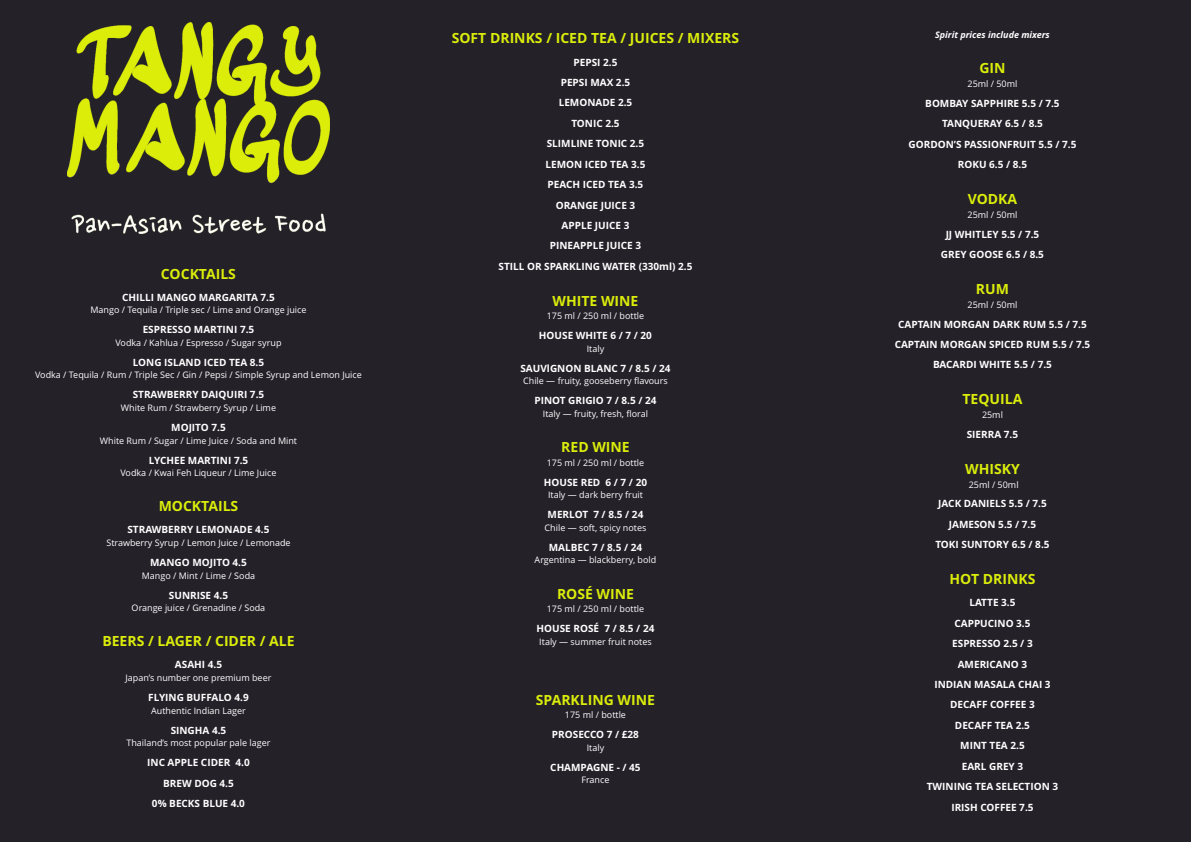
<style>
.page{position:relative;width:1191px;height:842px;background:#242129}
.page>*{position:absolute;margin:0;border:0;box-sizing:border-box;transform-origin:0 0}
.t1{font:700 14px "Open Sans";color:#dbed0a}
.t2{font:700 10px/20.4px "Open Sans";color:#fff;text-align:center}
.t3{font:9px "Open Sans";color:#fff}
.t4{font:italic 700 9px "Open Sans";color:#fff}
</style>
<div class="page">
<img style="left:68px;top:23px;width:261px;height:210px">
<h1 class="t1" style="left:161px;top:268px;width:77px">COCKTAILS</h1>
<p class="t2" style="left:122px;top:288px;width:154px">CHILLI MANGO MARGARITA 7.5</p>
<p class="t3" style="left:90px;top:306px;width:218px">Mango / Tequila / Triple sec / Lime and Orange juice</p>
<p class="t2" style="left:143px;top:320px;width:113px">ESPRESSO MARTINI 7.5</p>
<p class="t3" style="left:115px;top:339px;width:168px">Vodka / Kahlua / Espresso / Sugar syrup</p>
<p class="t2" style="left:133px;top:353px;width:133px">LONG ISLAND ICED TEA 8.5</p>
<p class="t3" style="left:35px;top:372px;width:328px">Vodka / Tequila / Rum / Triple Sec / Gin / Pepsi / Simple Syrup and Lemon Juice</p>
<p class="t2" style="left:133px;top:386px;width:133px">STRAWBERRY DAIQUIRI 7.5</p>
<p class="t3" style="left:121px;top:404px;width:157px">White Rum / Strawberry Syrup / Lime</p>
<p class="t2" style="left:171px;top:418px;width:56px">MOJITO 7.5</p>
<p class="t3" style="left:100px;top:437px;width:199px">White Rum / Sugar / Lime Juice / Soda and Mint</p>
<p class="t2" style="left:149px;top:451px;width:101px">LYCHEE MARTINI 7.5</p>
<p class="t3" style="left:120px;top:469px;width:158px">Vodka / Kwai Feh Liqueur / Lime Juice</p>
<h1 class="t1" style="left:159px;top:500px;width:81px">MOCKTAILS</h1>
<p class="t2" style="left:127px;top:521px;width:143px">STRAWBERRY LEMONADE 4.5</p>
<p class="t3" style="left:106px;top:539px;width:186px">Strawberry Syrup / Lemon Juice / Lemonade</p>
<p class="t2" style="left:150px;top:553px;width:98px">MANGO MOJITO 4.5</p>
<p class="t3" style="left:142px;top:572px;width:115px">Mango / Mint / Lime / Soda</p>
<p class="t2" style="left:169px;top:586px;width:61px">SUNRISE 4.5</p>
<p class="t3" style="left:132px;top:604px;width:135px">Orange juice / Grenadine / Soda</p>
<h1 class="t1" style="left:102px;top:636px;width:194px">BEERS / LAGER / CIDER / ALE</h1>
<p class="t2" style="left:175px;top:656px;width:49px">ASAHI 4.5</p>
<p class="t3" style="left:126px;top:674px;width:147px">Japan’s number one premium beer</p>
<p class="t2" style="left:148px;top:688px;width:102px">FLYING BUFFALO 4.9</p>
<p class="t3" style="left:151px;top:707px;width:96px">Authentic Indian Lager</p>
<p class="t2" style="left:171px;top:721px;width:57px">SINGHA 4.5</p>
<p class="t3" style="left:126px;top:739px;width:146px">Thailand’s most popular pale lager</p>
<p class="t2" style="left:147px;top:753px;width:104px">INC APPLE CIDER 4.0<br>BREW DOG 4.5<br>0% BECKS BLUE 4.0</p>
<h1 class="t1" style="left:452px;top:33px;width:289px">SOFT DRINKS / ICED TEA / JUICES / MIXERS</h1>
<p class="t2" style="left:498px;top:53px;width:195px">PEPSI 2.5<br>PEPSI MAX 2.5<br>LEMONADE 2.5<br>TONIC 2.5<br>SLIMLINE TONIC 2.5<br>LEMON ICED TEA 3.5<br>PEACH ICED TEA 3.5<br>ORANGE JUICE 3<br>APPLE JUICE 3<br>PINEAPPLE JUICE 3<br>STILL OR SPARKLING WATER (330ml) 2.5</p>
<h1 class="t1" style="left:552px;top:295px;width:87px">WHITE WINE</h1>
<p class="t3" style="left:547px;top:312px;width:99px">175 ml / 250 ml / bottle</p>
<p class="t2" style="left:539px;top:326px;width:114px">HOUSE WHITE 6 / 7 / 20</p>
<p class="t3" style="left:587px;top:345px;width:19px">Italy</p>
<p class="t2" style="left:520px;top:359px;width:152px">SAUVlGNON BLANC 7 / 8.5 / 24</p>
<p class="t3" style="left:523px;top:377px;width:146px">Chile — fruity, gooseberry flavours</p>
<p class="t2" style="left:534px;top:392px;width:124px">PINOT GRIGIO 7 / 8.5 / 24</p>
<p class="t3" style="left:543px;top:410px;width:107px">Italy — fruity, fresh, floral</p>
<p class="t3" style="left:547px;top:459px;width:99px">175 ml / 250 ml / bottle</p>
<p class="t2" style="left:544px;top:473px;width:105px">HOUSE RED 6 / 7 / 20</p>
<p class="t3" style="left:548px;top:491px;width:96px">Italy — dark berry fruit</p>
<p class="t2" style="left:547px;top:506px;width:97px">MERLOT 7 / 8.5 / 24</p>
<p class="t3" style="left:544px;top:524px;width:103px">Chile — soft, spicy notes</p>
<p class="t2" style="left:549px;top:538px;width:95px">MALBEC 7 / 8.5 / 24</p>
<p class="t3" style="left:534px;top:557px;width:123px">Argentina — blackberry, bold</p>
<p class="t3" style="left:547px;top:605px;width:99px">175 ml / 250 ml / bottle</p>
<p class="t2" style="left:536px;top:620px;width:119px">HOUSE ROSÉ 7 / 8.5 / 24</p>
<p class="t3" style="left:539px;top:638px;width:114px">Italy — summer fruit notes</p>
<h1 class="t1" style="left:561px;top:441px;width:70px">RED WINE</h1>
<h1 class="t1" style="left:557px;top:588px;width:78px">ROSÉ WINE</h1>
<h1 class="t1" style="left:536px;top:694px;width:121px">SPARKLING WINE</h1>
<p class="t3" style="left:565px;top:711px;width:63px">175 ml / bottle</p>
<p class="t2" style="left:552px;top:725px;width:89px">PROSECCO 7 / £28</p>
<p class="t3" style="left:587px;top:744px;width:19px">Italy</p>
<p class="t2" style="left:550px;top:758px;width:92px">CHAMPAGNE - / 45</p>
<p class="t3" style="left:581px;top:777px;width:30px">France</p>
<p class="t4" style="left:935px;top:31px;width:116px">Spirit prices include mixers</p>
<p class="t3" style="left:967px;top:80px;width:51px">25ml / 50ml</p>
<p class="t2" style="left:908px;top:94px;width:169px">BOMBAY SAPPHIRE 5.5 / 7.5<br>TANQUERAY 6.5 / 8.5<br>GORDON’S PASSIONFRUIT 5.5 / 7.5<br>ROKU 6.5 / 8.5</p>
<h1 class="t1" style="left:979px;top:62px;width:28px">GIN</h1>
<h1 class="t1" style="left:967px;top:193px;width:51px">VODKA</h1>
<p class="t3" style="left:967px;top:211px;width:51px">25ml / 50ml</p>
<p class="t2" style="left:941px;top:225px;width:105px">JJ WHITLEY 5.5 / 7.5<br>GREY GOOSE 6.5 / 8.5</p>
<h1 class="t1" style="left:976px;top:283px;width:35px">RUM</h1>
<p class="t3" style="left:967px;top:301px;width:51px">25ml / 50ml</p>
<p class="t2" style="left:894px;top:315px;width:197px">CAPTAIN MORGAN DARK RUM 5.5 / 7.5<br>CAPTAIN MORGAN SPICED RUM 5.5 / 7.5<br>BACARDI WHITE 5.5 / 7.5</p>
<h1 class="t1" style="left:962px;top:394px;width:61px">TEQUILA</h1>
<p class="t3" style="left:982px;top:411px;width:22px">25ml</p>
<p class="t2" style="left:966px;top:425px;width:53px">SIERRA 7.5</p>
<h1 class="t1" style="left:965px;top:463px;width:56px">WHISKY</h1>
<p class="t3" style="left:968px;top:481px;width:51px">25ml / 50ml</p>
<p class="t2" style="left:935px;top:495px;width:116px">JACK DANIELS 5.5 / 7.5<br>JAMESON 5.5 / 7.5<br>TOKI SUNTORY 6.5 / 8.5</p>
<h1 class="t1" style="left:949px;top:573px;width:87px">HOT DRINKS</h1>
<p class="t2" style="left:926px;top:593px;width:133px">LATTE 3.5<br>CAPPUCINO 3.5<br>ESPRESSO 2.5 / 3<br>AMERICANO 3<br>INDIAN MASALA CHAI 3<br>DECAFF COFFEE 3<br>DECAFF TEA 2.5<br>MINT TEA 2.5<br>EARL GREY 3<br>TWINING TEA SELECTION 3<br>IRISH COFFEE 7.5</p>
</div>
